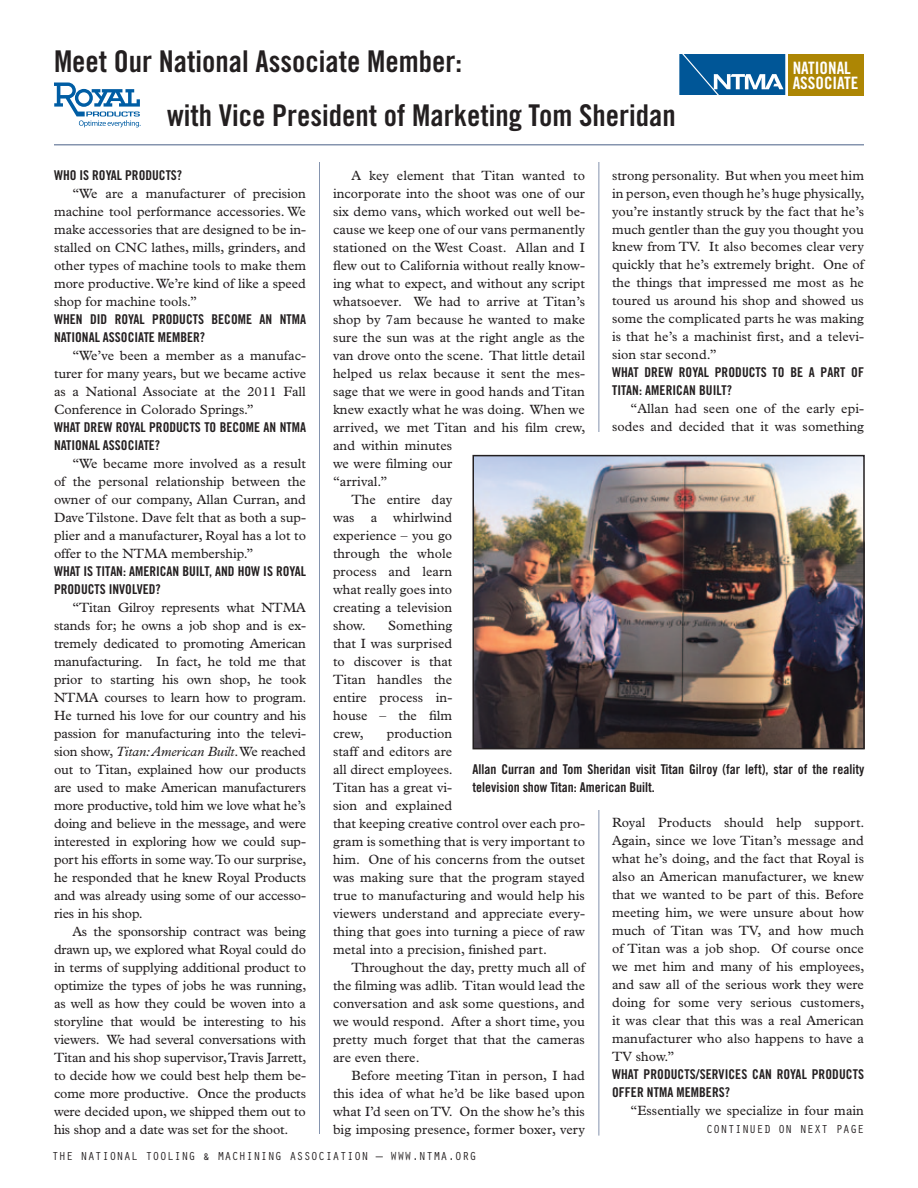
<style>
.page{position:relative;width:918px;height:1188px;background:#fff}
.page>*{position:absolute;margin:0;border:0;box-sizing:border-box;transform-origin:0 0}
.t1{font:30px/54px "Trade Gothic LT Std Bd Cn 20";color:#231f20}
.t2{font:17.1px/15.5px "Trade Gothic LT Std Bd Cn 20";color:#fff}
.t3{font:13.5px/18px "Plantin Std";letter-spacing:.005em;color:#231f20;text-align:justify}
.t4{font:13.5px/18px "Trade Gothic LT Std Bd Cn 20";color:#231f20}
.t5{font:12px "Orator Std";color:#231f20}
.s1{font-style:italic}
</style>
<div class="page">
<hr style="left:54px;top:144px;width:810px;height:2px;background:#8594ae">
<hr style="left:598px;top:162px;width:1px;height:270px;background:#8594ae">
<hr style="left:319px;top:162px;width:1px;height:972px;background:#8594ae">
<div style="left:788px;top:54px;width:76px;height:41px;background:#ad8604"></div>
<svg style="left:679px;top:54px;width:106px;height:41px;background:#256ea6"></svg>
<svg style="left:54px;top:83px;width:87px;height:44px"></svg>
<img style="left:474px;top:457px;width:389px;height:290px">
<div style="left:472px;top:455px;width:393px;height:294px;border:1px solid #231f20"></div>
<hr style="left:598px;top:810px;width:1px;height:326px;background:#8594ae">
<h1 class="t1" style="left:167px;top:34px;width:510px;text-indent:-113px">MEET OUR NATIONAL ASSOCIATE MEMBER:<br>WITH VICE PRESIDENT OF MARKETING TOM SHERIDAN</h1>
<p class="t4" style="left:54px;top:166px;width:130px">WHO IS ROYAL PRODUCTS?</p>
<p class="t3" style="left:54px;top:185px;width:254px;text-indent:18px">“We are a manufacturer of precision machine tool performance accessories. We make accessories that are designed to be in&shy;stalled on CNC lathes, mills, grinders, and other types of machine tools to make them more productive. We’re kind of like a speed shop for machine tools.”</p>
<p class="t4" style="left:54px;top:310px;width:253px">WHEN DID ROYAL PRODUCTS BECOME AN NTMA<br>NATIONAL ASSOCIATE MEMBER?</p>
<p class="t3" style="left:54px;top:347px;width:254px;text-indent:18px">“We’ve been a member as a manufac&shy;turer for many years, but we became active as a National Associate at the 2011 Fall Conference in Colorado Springs.”</p>
<p class="t4" style="left:54px;top:418px;width:253px">WHAT DREW ROYAL PRODUCTS TO BECOM E AN NTMA<br>NATIONAL ASSOCIATE?</p>
<p class="t3" style="left:54px;top:454px;width:254px;text-indent:18px">“We became more involved as a result of the personal relationship between the owner of our company, Allan Curran, and Dave Tilstone. Dave felt that as both a sup&shy;plier and a manufacturer, Royal has a lot to offer to the NTMA membership.”</p>
<p class="t4" style="left:54px;top:562px;width:254px">WHAT IS TITAN: AMERICAN BUILT, AND HOW IS ROYAL<br>PRODUCTS INVOLVED?</p>
<p class="t3" style="left:54px;top:598px;width:254px;text-indent:18px">“Titan Gilroy represents what NTMA stands for; he owns a job shop and is ex&shy;tremely dedicated to promoting American manufacturing. In fact, he told me that prior to starting his own shop, he took NTMA courses to learn how to program.<br>He turned his love for our country and his passion for manufacturing into the televi&shy;sion show, <span class="s1">Titan: American Built</span>. We reached out to Titan, explained how our products are used to make American manufacturers more productive, told him we love what he’s doing and believe in the message, and were interested in exploring how we could sup&shy;port his efforts in some way. To our surprise, he responded that he knew Royal Products and was already using some of our accesso&shy;ries in his shop.</p>
<p class="t3" style="left:54px;top:922px;width:254px;text-indent:18px">As the sponsorship contract was being drawn up, we explored what Royal could do in terms of supplying additional product to optimize the types of jobs he was running, as well as how they could be woven into a storyline that would be interesting to his viewers. We had several conversations with Titan and his shop supervisor, Travis Jarrett, to decide how we could best help them be&shy;come more productive. Once the products were decided upon, we shipped them out to his shop and a date was set for the shoot.</p>
<p class="t2" style="left:793px;top:60px;width:67px">NATIONAL<br>ASSOCIATE</p>
<p class="t3" style="left:612px;top:166px;width:254px">strong personality. But when you meet him in person, even though he’s huge physically, you’re instantly struck by the fact that he’s much gentler than the guy you thought you knew from TV. It also becomes clear very quickly that he’s extremely bright. One of the things that impressed me most as he toured us around his shop and showed us some the complicated parts he was making is that he’s a machinist first, and a televi&shy;sion star second.”</p>
<p class="t4" style="left:612px;top:364px;width:253px">WHAT DREW ROYAL PRODUCTS TO BE A PART OF<br>TITAN: AMERICAN BUILT?</p>
<p class="t3" style="left:612px;top:400px;width:254px;text-align:right">“Allan had seen one of the early epi&shy;sodes and decided that it was something</p>
<p class="t3" style="left:351px;top:166px;width:235px">A key element that Titan wanted to</p>
<p class="t3" style="left:333px;top:184px;width:254px">incorporate into the shoot was one of our</p>
<p class="t3" style="left:333px;top:202px;width:253px">six demo vans, which worked out well be-</p>
<p class="t3" style="left:333px;top:220px;width:253px">cause we keep one of our vans permanently</p>
<p class="t3" style="left:333px;top:238px;width:253px">stationed on the West Coast. Allan and I</p>
<p class="t3" style="left:333px;top:256px;width:254px">flew out to California without really know-</p>
<p class="t3" style="left:333px;top:274px;width:253px">ing what to expect, and without any script</p>
<p class="t3" style="left:333px;top:292px;width:254px">whatsoever. We had to arrive at Titan’s</p>
<p class="t3" style="left:333px;top:310px;width:254px">shop by 7am because he wanted to make</p>
<p class="t3" style="left:333px;top:328px;width:253px">sure the sun was at the right angle as the</p>
<p class="t3" style="left:333px;top:346px;width:254px">van drove onto the scene. That little detail</p>
<p class="t3" style="left:333px;top:364px;width:253px">helped us relax because it sent the mes-</p>
<p class="t3" style="left:333px;top:382px;width:254px">sage that we were in good hands and Titan</p>
<p class="t3" style="left:333px;top:400px;width:253px">knew exactly what he was doing. When we</p>
<p class="t3" style="left:333px;top:418px;width:254px">arrived, we met Titan and his film crew,</p>
<p class="t3" style="left:333px;top:436px;width:121px">and within minutes</p>
<p class="t3" style="left:333px;top:454px;width:121px">we were filming our</p>
<p class="t3" style="left:333px;top:472px;width:56px">“arrival.”</p>
<p class="t3" style="left:351px;top:490px;width:102px">The entire day</p>
<p class="t3" style="left:333px;top:508px;width:121px">was a whirlwind</p>
<p class="t3" style="left:333px;top:526px;width:121px">experience – you go</p>
<p class="t3" style="left:333px;top:544px;width:121px">through the whole</p>
<p class="t3" style="left:333px;top:562px;width:121px">process and learn</p>
<p class="t3" style="left:333px;top:580px;width:121px">what really goes into</p>
<p class="t3" style="left:333px;top:598px;width:121px">creating a television</p>
<p class="t3" style="left:333px;top:616px;width:34px">show.</p>
<p class="t3" style="left:333px;top:616px;width:121px;text-indent:55px">Something that I was surprised to discover is that Titan handles the entire process in&shy;house – the film crew,</p>
<p class="t3" style="left:333px;top:724px;width:254px;text-align:left;text-indent:54px">production<br>staff and editors are<br>all direct employees.<br>Titan has a great vi-<br>sion and explained<br>that keeping creative control over each pro&shy;gram is something that is very important to him. One of his concerns from the outset was making sure that the program stayed true to manufacturing and would help his viewers understand and appreciate every&shy;thing that goes into turning a piece of raw metal into a precision, finished part.</p>
<p class="t3" style="left:333px;top:958px;width:254px;text-indent:18px">Throughout the day, pretty much all of the filming was adlib. Titan would lead the conversation and ask some questions, and we would respond. After a short time, you pretty much forget that that the cameras are even there.</p>
<p class="t3" style="left:333px;top:1066px;width:254px;text-indent:18px">Before meeting Titan in person, I had this idea of what he’d be like based upon what I’d seen on TV. On the show he’s this big imposing presence, former boxer, very</p>
<p class="t4" style="left:472px;top:760px;width:393px">ALLAN CURRAN AND TOM SHERIDAN VISIT TITAN GILROY (FAR LEFT), STAR OF THE REALITY<br>TELEVISION SHOW TITAN: AMERICAN BUILT.</p>
<p class="t3" style="left:612px;top:814px;width:254px">Royal Products should help support.<br>Again, since we love Titan’s message and what he’s doing, and the fact that Royal is also an American manufacturer, we knew that we wanted to be part of this. Before meeting him, we were unsure about how much of Titan was TV, and how much of Titan was a job shop. Of course once we met him and many of his employees, and saw all of the serious work they were doing for some very serious customers, it was clear that this was a real American manufacturer who also happens to have a TV show.”</p>
<p class="t4" style="left:612px;top:1065px;width:254px">WHAT PRODUCTS/SERVICES CAN ROYAL PRODUCTS<br>OFFER NTMA MEMBERS?</p>
<p class="t3" style="left:630px;top:1102px;width:235px">“Essentially we specialize in four main</p>
<p class="t5" style="left:706px;top:1120px;width:79px">CONTINUED ON</p>
<p class="t5" style="left:800px;top:1120px;width:58px">NEXT PAGE</p>
<p class="t5" style="left:52px;top:1147px;width:426px">THE NATIONAL TOOLING &amp; MACHINING ASSOCIATION — WWW.NTMA.ORG</p>
</div>
